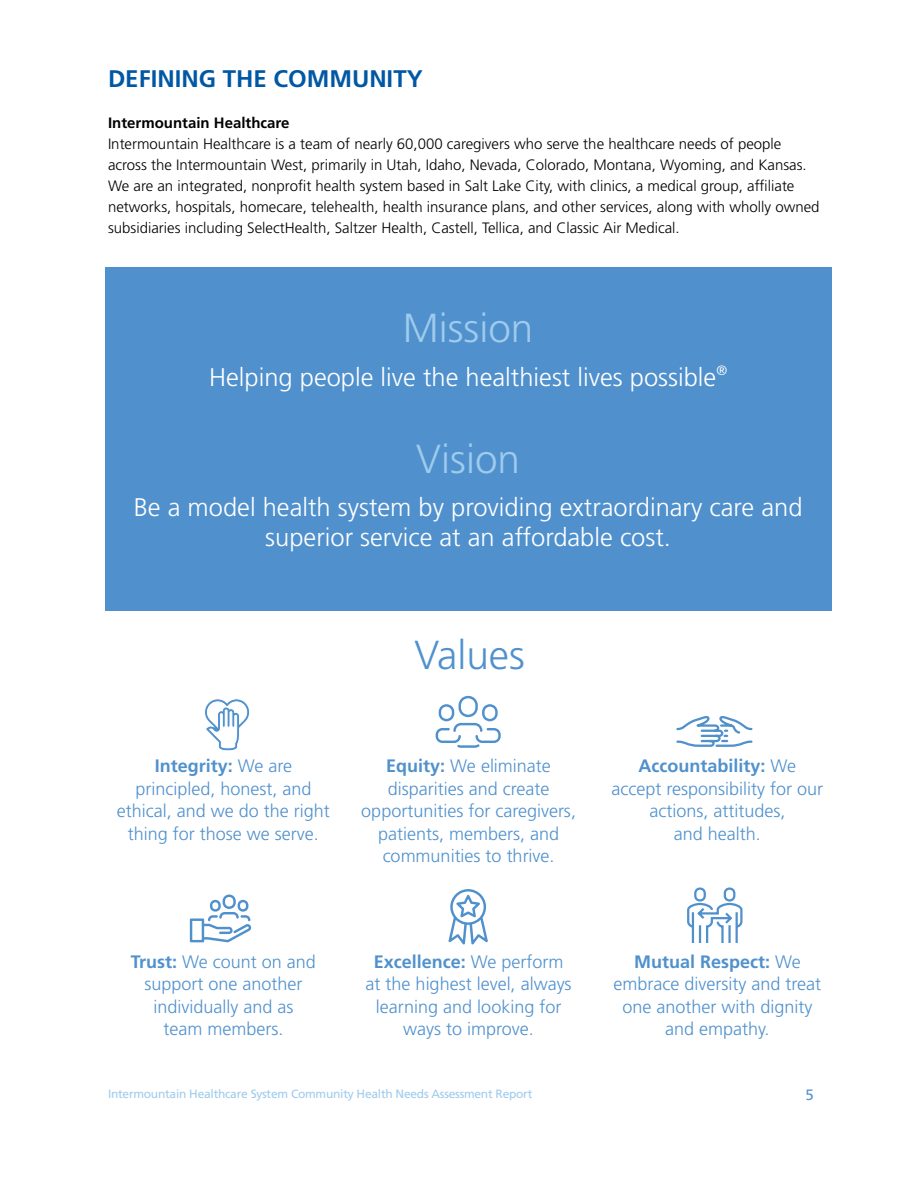
<style>
.page{position:relative;width:918px;height:1188px;background:#fff}
.page>*{position:absolute;margin:0;border:0;box-sizing:border-box;transform-origin:0 0}
.t1{font:300 40.5px "Frutiger LT Std";color:#9fcbed}
.t2{font:300 40.5px "Frutiger LT Std";color:#5091cd}
.t3{font:300 25.5px/30px "Frutiger LT Std";color:#fff;text-align:center}
.t4{font:700 24px "Frutiger LT Std";color:#0058a4}
.t5{font:300 18px/22.5px "Frutiger LT Std";color:#5091cd;text-align:center}
.t6{font:300 15px/21px "Frutiger LT Std";color:#000}
.t7{font:700 15px "Frutiger LT Std";color:#000}
.t8{font:15px "Frutiger LT Std";color:#5091cd}
.t9{font:12px "Frutiger LT Std";letter-spacing:-.02em;color:#9fcbed}
.s1{font-weight:700}
</style>
<div class="page">
<div style="left:105px;top:268px;width:727px;height:343px;background:#5091cd"></div>
<svg style="left:204px;top:699px;width:46px;height:52px"></svg>
<svg style="left:436px;top:696px;width:65px;height:52px"></svg>
<svg style="left:190px;top:895px;width:61px;height:47px"></svg>
<svg style="left:448px;top:889px;width:40px;height:56px"></svg>
<svg style="left:687px;top:887px;width:56px;height:56px"></svg>
<svg style="left:676px;top:715px;width:77px;height:32px"></svg>
<h3 class="t4" style="left:108px;top:65px;width:316px">DEFINING THE COMMUNITY</h3>
<p class="t7" style="left:108px;top:114px;width:183px">Intermountain Healthcare</p>
<p class="t6" style="left:108px;top:133px;width:713px">Intermountain Healthcare is a team of nearly 60,000 caregivers who serve the healthcare needs of people across the Intermountain West, primarily in Utah, Idaho, Nevada, Colorado, Montana, Wyoming, and Kansas.<br>We are an integrated, nonprofit health system based in Salt Lake City, with clinics, a medical group, affiliate networks, hospitals, homecare, telehealth, health insurance plans, and other services, along with wholly owned subsidiaries including SelectHealth, Saltzer Health, Castell, Tellica, and Classic Air Medical.</p>
<h1 class="t1" style="left:403px;top:305px;width:132px">Mission</h1>
<h2 class="t3" style="left:209px;top:362px;width:520px">Helping people live the healthiest lives possible<sup>®</sup></h2>
<h1 class="t1" style="left:416px;top:436px;width:105px">Vision</h1>
<h2 class="t3" style="left:134px;top:493px;width:670px">Be a model health system by providing extraordinary care and superior service at an affordable cost.</h2>
<h1 class="t2" style="left:415px;top:632px;width:112px">Values</h1>
<p class="t5" style="left:117px;top:755px;width:215px"><span class="s1">Integrity:</span> We are principled, honest, and ethical, and we do the right thing for those we serve.</p>
<p class="t5" style="left:361px;top:755px;width:216px"><span class="s1">Equity:</span> We eliminate disparities and create opportunities for caregivers, patients, members, and communities to thrive.</p>
<p class="t5" style="left:131px;top:951px;width:187px"><span class="s1">Trust:</span> We count on and support one another individually and as<br>team members.</p>
<p class="t5" style="left:366px;top:951px;width:208px"><span class="s1">Excellence:</span> We perform at the highest level, always learning and looking for ways to improve.</p>
<p class="t5" style="left:612px;top:755px;width:213px"><span class="s1">Accountability:</span> We accept responsibility for our actions, attitudes,<br>and health.</p>
<p class="t5" style="left:614px;top:951px;width:209px"><span class="s1">Mutual Respect:</span> We embrace diversity and treat one another with dignity and empathy.</p>
<p class="t9" style="left:108px;top:1087px;width:426px">Intermountain Healthcare System Community Health Needs Assessment Report</p>
<p class="t8" style="left:805px;top:1086px;width:10px">5</p>
</div>
